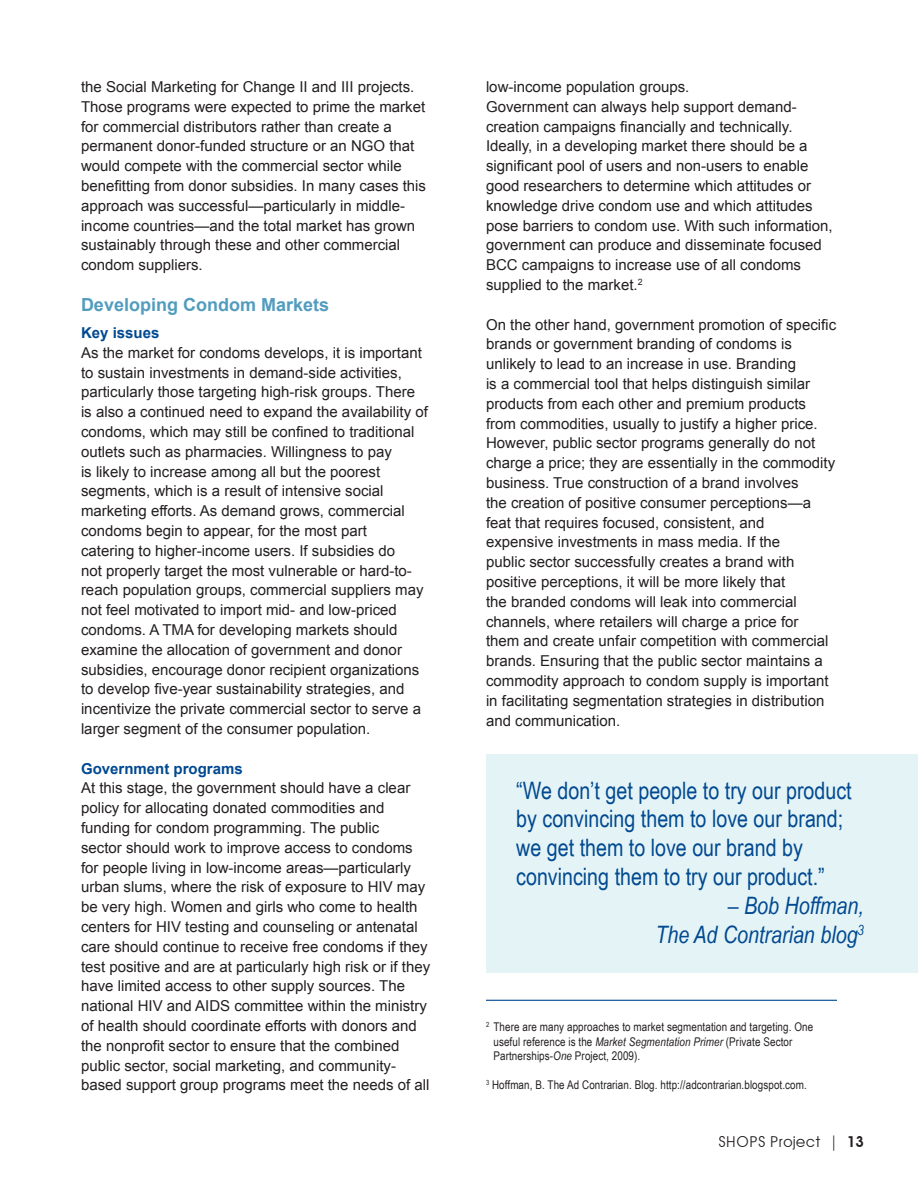
<style>
.page{position:relative;width:918px;height:1188px;background:#fff}
.page>*{position:absolute;margin:0;border:0;box-sizing:border-box;transform-origin:0 0}
.t1{font:24px/28.8px "Arial Narrow";color:#014990}
.t2{font:italic 24px "Arial Narrow";color:#014990}
.t3{font:700 18px "Arial";color:#529cbe}
.t4{font:15px/19.8px "Arial";color:#231f20}
.t5{font:700 15px "Arial";color:#014990}
.t6{font:15px "Avant Garde";color:#231f20}
.t7{font:12px/14.4px "Arial Narrow";letter-spacing:.01em;color:#231f20}
.s1{font-style:italic}
.s2{font-weight:600}
</style>
<div class="page">
<div style="left:486px;top:754px;width:432px;height:219px;background:#e4f4f6"></div>
<hr style="left:486px;top:1000px;width:351px;height:1px;background:#014990">
<p class="t4" style="left:81px;top:77px;width:347px">the Social Marketing for Change II and III projects.<br>Those programs were expected to prime the market for commercial distributors rather than create a permanent donor-funded structure or an NGO that would compete with the commercial sector while benefitting from donor subsidies. In many cases this approach was successful—particularly in middle&shy;income countries—and the total market has grown sustainably through these and other commercial condom suppliers.</p>
<p class="t3" style="left:81px;top:293px;width:250px">Developing Condom Markets</p>
<p class="t5" style="left:81px;top:323px;width:80px">Key issues</p>
<p class="t4" style="left:81px;top:343px;width:348px">As the market for condoms develops, it is important to sustain investments in demand-side activities, particularly those targeting high-risk groups. There is also a continued need to expand the availability of condoms, which may still be confined to traditional outlets such as pharmacies. Willingness to pay<br>is likely to increase among all but the poorest segments, which is a result of intensive social marketing efforts. As demand grows, commercial condoms begin to appear, for the most part<br>catering to higher-income users. If subsidies do<br>not properly target the most vulnerable or hard-to&shy;reach population groups, commercial suppliers may not feel motivated to import mid- and low-priced condoms. A TMA for developing markets should examine the allocation of government and donor subsidies, encourage donor recipient organizations to develop five-year sustainability strategies, and incentivize the private commercial sector to serve a larger segment of the consumer population.</p>
<p class="t5" style="left:81px;top:758px;width:163px">Government programs</p>
<p class="t4" style="left:81px;top:778px;width:351px">At this stage, the government should have a clear policy for allocating donated commodities and funding for condom programming. The public<br>sector should work to improve access to condoms for people living in low-income areas—particularly urban slums, where the risk of exposure to HIV may be very high. Women and girls who come to health centers for HIV testing and counseling or antenatal care should continue to receive free condoms if they test positive and are at particularly high risk or if they have limited access to other supply sources. The national HIV and AIDS committee within the ministry of health should coordinate efforts with donors and the nonprofit sector to ensure that the combined public sector, social marketing, and community&shy;based support group programs meet the needs of all</p>
<p class="t4" style="left:486px;top:77px;width:205px">low-income population groups.</p>
<p class="t4" style="left:486px;top:97px;width:348px">Government can always help support demand&shy;creation campaigns financially and technically.<br>Ideally, in a developing market there should be a significant pool of users and non-users to enable good researchers to determine which attitudes or knowledge drive condom use and which attitudes pose barriers to condom use. With such information, government can produce and disseminate focused BCC campaigns to increase use of all condoms supplied to the market.<sup>2</sup></p>
<p class="t4" style="left:486px;top:315px;width:352px">On the other hand, government promotion of specific brands or government branding of condoms is unlikely to lead to an increase in use. Branding<br>is a commercial tool that helps distinguish similar products from each other and premium products from commodities, usually to justify a higher price.<br>However, public sector programs generally do not charge a price; they are essentially in the commodity business. True construction of a brand involves<br>the creation of positive consumer perceptions—a feat that requires focused, consistent, and<br>expensive investments in mass media. If the<br>public sector successfully creates a brand with positive perceptions, it will be more likely that<br>the branded condoms will leak into commercial channels, where retailers will charge a price for<br>them and create unfair competition with commercial brands. Ensuring that the public sector maintains a commodity approach to condom supply is important in facilitating segmentation strategies in distribution and communication.</p>
<p class="t1" style="left:516px;top:775px;width:337px">“We don’t get people to try our product by convincing them to love our brand; we get them to love our brand by convincing them to try our product.”</p>
<p class="t2" style="left:728px;top:889px;width:138px">– Bob Hoffman,</p>
<p class="t2" style="left:655px;top:917px;width:210px">The Ad Contrarian blog<sup>3</sup></p>
<p class="t7" style="left:494px;top:1019px;width:321px;text-indent:-8px"><sup>2</sup> There are many approaches to market segmentation and targeting. One useful reference is the <span class="s1">Market Segmentation Primer</span> (Private Sector<br>Partnerships-<span class="s1">One</span> Project, 2009).</p>
<p class="t7" style="left:486px;top:1077px;width:322px"><sup>3</sup> Hoffman, B. The Ad Contrarian. Blog. http://adcontrarian.blogspot.com.</p>
<p class="t6" style="left:718px;top:1132px;width:147px">SHOPS Project | <span class="s2">13</span></p>
</div>
